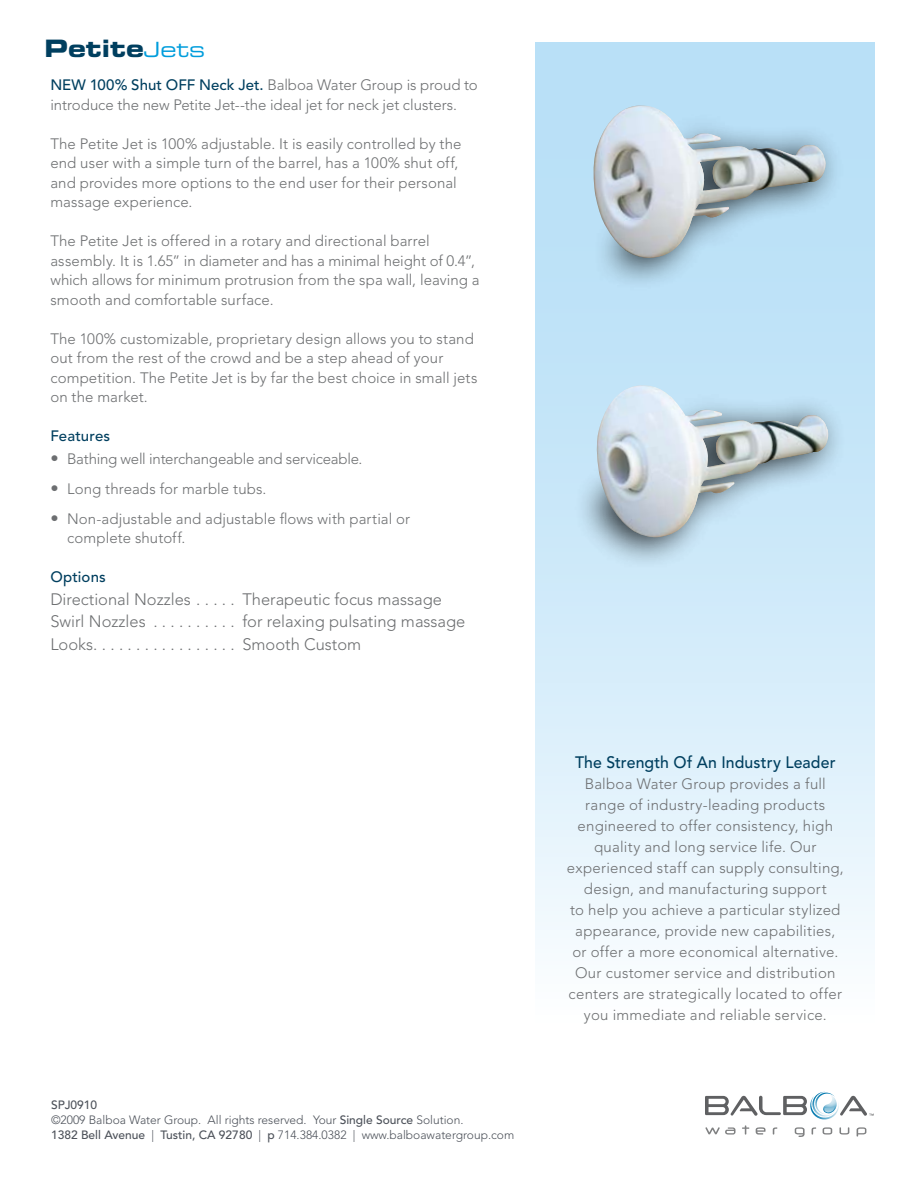
<style>
.page{position:relative;width:918px;height:1188px;background:#fff}
.page>*{position:absolute;margin:0;border:0;box-sizing:border-box;transform-origin:0 0}
.t1{font:24px "Eurostile Bold Extended Two";color:#003f5f}
.t2{font:300 16.5px/22.5px "Avenir LT Std";color:#6d6f71}
.t3{font:500 16.5px "Avenir LT Std";letter-spacing:.01em;color:#003f5f;scale:.96 1}
.t4{font:300 15px/19.5px "Avenir LT Std";letter-spacing:.01em;color:#6d6f71}
.t5{font:300 15px "Avenir LT Std";letter-spacing:-.015em;color:#6d6f71}
.t6{font:500 15px "Avenir LT Std";letter-spacing:.01em;color:#003f5f}
.t7{font:300 12px/15px "Avenir LT Std";color:#4d525a}
.s1{font-family:"Eurostile Extended Two";font-size:21px;color:#009ddc}
.s2{font-weight:500;color:#003f5f}
.s3{font-size:16.5px}
.s4{font-weight:500}
</style>
<div class="page">
<div style="left:536px;top:42px;width:338px;height:984px;background:linear-gradient(to bottom,#aedbf6,#f4fafe)"></div>
<div style="left:586px;top:109px;width:332px;height:274px;background:#000;opacity:.8"></div>
<img style="left:592px;top:106px;width:235px;height:152px">
<div style="left:568px;top:386px;width:350px;height:292px;background:#000;opacity:.8"></div>
<img style="left:595px;top:385px;width:235px;height:152px">
<svg style="left:705px;top:1092px;width:169px;height:45px"></svg>
<h1 class="t1" style="left:44px;top:32px;width:162px">Petite<span class="s1">Jets</span></h1>
<p class="t4" style="left:50px;top:75px;width:429px"><span class="s2">NEW 100% Shut OFF Neck Jet.</span> Balboa Water Group is proud to introduce the new Petite Jet--the ideal jet for neck jet clusters.</p>
<p class="t4" style="left:50px;top:134px;width:413px">The Petite Jet is 100% adjustable. It is easily controlled by the end user with a simple turn of the barrel, has a 100% shut off, and provides more options to the end user for their personal massage experience.</p>
<p class="t4" style="left:50px;top:231px;width:431px">The Petite Jet is offered in a rotary and directional barrel assembly. It is 1.65” in diameter and has a minimal height of 0.4”, which allows for minimum protrusion from the spa wall, leaving a smooth and comfortable surface.</p>
<p class="t4" style="left:50px;top:329px;width:429px">The 100% customizable, proprietary design allows you to stand out from the rest of the crowd and be a step ahead of your competition. The Petite Jet is by far the best choice in small jets on the market.</p>
<p class="t6" style="left:50px;top:427px;width:61px">Features</p>
<p class="t5" style="left:50px;top:450px;width:314px"><span class="s3">•</span> Bathing well interchangeable and serviceable.</p>
<p class="t4" style="left:50px;top:479px;width:218px"><span class="s3">•</span> Long threads for marble tubs.</p>
<p class="t4" style="left:67px;top:509px;width:345px;text-indent:-17px"><span class="s3">•</span> Non-adjustable and adjustable flows with partial or complete shutoff.</p>
<p class="t6" style="left:50px;top:568px;width:57px">Options</p>
<p class="t2" style="left:50px;top:588px;width:147px">Directional Nozzles......</p>
<p class="t2" style="left:242px;top:588px;width:201px">Therapeutic focus massage</p>
<p class="t2" style="left:50px;top:610px;width:104px">Swirl Nozzles ...........</p>
<p class="t2" style="left:50px;top:610px;width:417px;text-indent:192px">for relaxing pulsating massage<br>Looks. . . . . . . . . . . . . . . . . Smooth Custom</p>
<p class="t7" style="left:51px;top:1097px;width:465px"><span class="s4">SPJ0910<br></span>©2009 Balboa Water Group. All rights reserved. Your <span class="s4">Single Source</span> Solution.<br><span class="s4">1382 Bell Avenue</span> | <span class="s4">Tustin, CA 92780</span> | <span class="s4">p</span> 714.384.0382 | www.balboawatergroup.com</p>
<p class="t3" style="left:575px;top:752px;width:273px">The Strength Of An Industry Leader</p>
<p class="t4" style="left:567px;top:773px;width:278px;line-height:21px;text-align:center">Balboa Water Group provides a full range of industry-leading products engineered to offer consistency, high quality and long service life. Our experienced staff can supply consulting, design, and manufacturing support<br>to help you achieve a particular stylized appearance, provide new capabilities, or offer a more economical alternative.<br>Our customer service and distribution centers are strategically located to offer you immediate and reliable service.</p>
</div>
